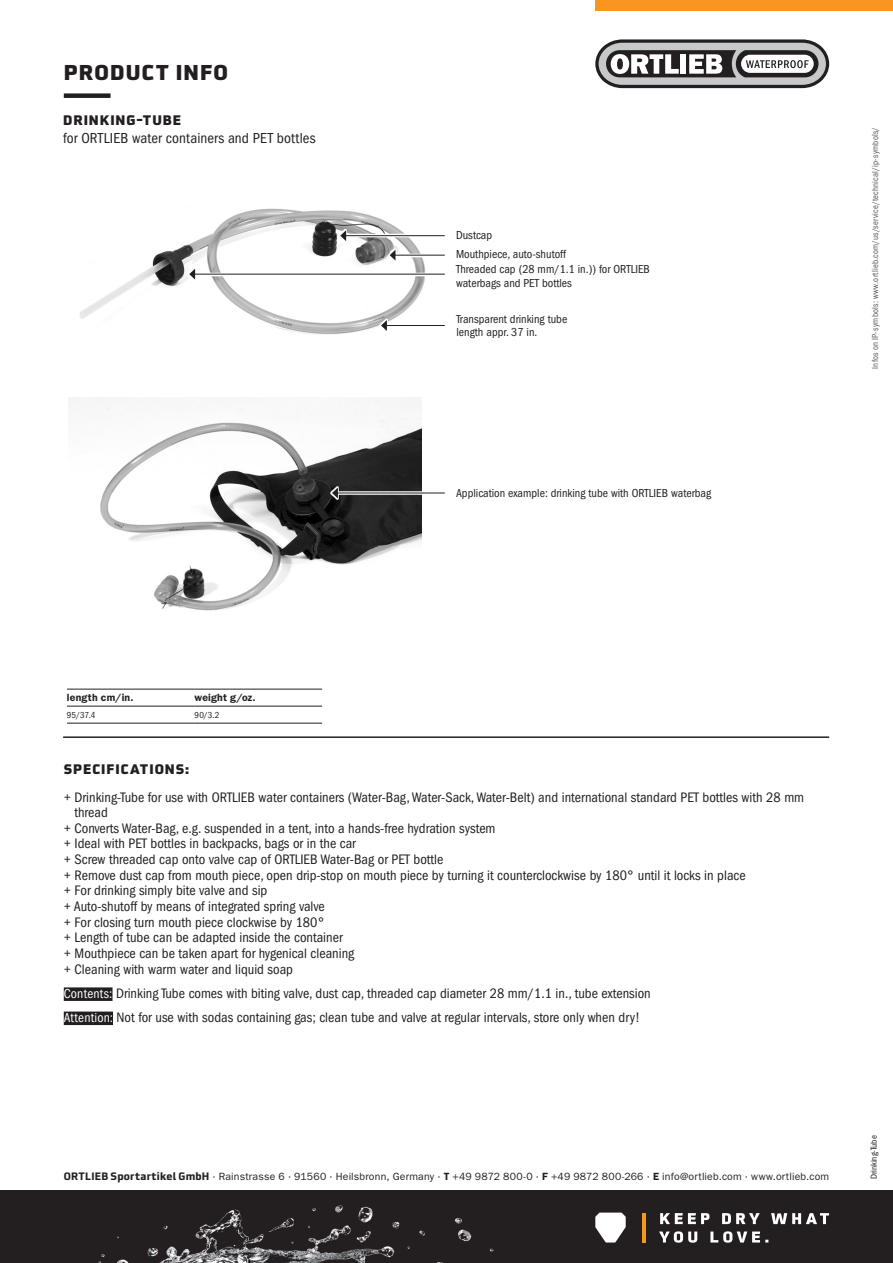
<style>
.page{position:relative;width:893px;height:1263px;background:#fff}
.page>*{position:absolute;margin:0;border:0;box-sizing:border-box;transform-origin:0 0}
.t1{font:900 21px "Utility Pro";letter-spacing:.055em;color:#231f20}
.t2{font:condensed 15px "ITC Franklin Gothic Std";letter-spacing:.01em;color:#231f20}
.Beschreibung{font:condensed 14.25px "ITC Franklin Gothic Std";color:#231f20}
.Beschreibung_ohne_Au{font:condensed 14.25px "ITC Franklin Gothic Std";color:#231f20}
.t3{font:900 13.5px "Utility Pro";letter-spacing:.07em;color:#231f20}
.Bildbeschriftung{font:condensed 12px/13.5px "ITC Franklin Gothic Std";color:#231f20}
.t4{font:10.5px "ITC Franklin Gothic Std";letter-spacing:.02em;color:#231f20}
.t5{font:600 10.5px "ITC Franklin Gothic Std";letter-spacing:.015em;color:#231f20}
.t6{font:condensed 9px "ITC Franklin Gothic Std";letter-spacing:.025em;color:#57585a;scale:.96 1}
.Version{font:condensed 9px "ITC Franklin Gothic Std";color:#231f20}
.s1{font-size:13.5px;color:#fff}
.s2{font-family:"Utility OT";font-weight:700}
.s3{font-weight:600}
</style>
<div class="page">
<svg style="left:595px;top:39px;width:234px;height:49px"></svg>
<div style="left:595px;top:0;width:298px;height:10px;background:#f7971d"></div>
<div style="left:0;top:1191px;width:893px;height:72px;background:#231f20"></div>
<hr style="left:642px;top:1212px;width:3px;height:30px;background:#f7971d">
<svg style="left:595px;top:1212px;width:31px;height:30px"></svg>
<svg style="left:659px;top:1231px;width:109px;height:12px"></svg>
<svg style="left:660px;top:1213px;width:169px;height:11px"></svg>
<img style="left:0;top:1190px;width:512px;height:73px">
<hr style="left:63px;top:736px;width:766px;height:2px;background:#231f20">
<div style="left:64px;top:93px;width:47px;height:5px;background:#231f20"></div>
<img style="left:79px;top:208px;width:346px;height:127px">
<img style="left:68px;top:398px;width:353px;height:213px">
<div style="left:380px;top:319px;width:66px;height:13px;background:#fff"></div>
<hr style="left:386px;top:325px;width:59px;height:1px;background:#231f20">
<svg style="left:381px;top:320px;width:6px;height:11px"></svg>
<svg style="left:331px;top:486px;width:114px;height:14px"></svg>
<hr style="left:337px;top:493px;width:108px;height:1px;background:#231f20">
<svg style="left:332px;top:487px;width:6px;height:11px"></svg>
<svg style="left:188px;top:267px;width:257px;height:14px"></svg>
<hr style="left:194px;top:274px;width:251px;height:1px;background:#231f20">
<svg style="left:189px;top:269px;width:6px;height:11px"></svg>
<svg style="left:388px;top:248px;width:57px;height:14px"></svg>
<hr style="left:395px;top:255px;width:50px;height:1px;background:#231f20">
<svg style="left:390px;top:250px;width:5px;height:11px"></svg>
<svg style="left:339px;top:229px;width:106px;height:13px"></svg>
<hr style="left:345px;top:235px;width:100px;height:1px;background:#231f20">
<svg style="left:340px;top:230px;width:6px;height:11px"></svg>
<div style="left:64px;top:987px;width:49px;height:14px;background:#231f20"></div>
<div style="left:64px;top:1011px;width:49px;height:14px;background:#231f20"></div>
<hr style="left:67px;top:706px;width:128px;height:1px;background:#231f20">
<hr style="left:195px;top:706px;width:127px;height:1px;background:#231f20">
<hr style="left:67px;top:723px;width:128px;height:1px;background:#231f20">
<hr style="left:195px;top:723px;width:127px;height:1px;background:#231f20">
<hr style="left:67px;top:689px;width:128px;height:1px;background:#231f20">
<hr style="left:195px;top:689px;width:127px;height:1px;background:#231f20">
<h1 class="t1" style="left:64px;top:53px;width:166px">PRODUCT INFO</h1>
<p class="t3" style="left:63px;top:108px;width:120px">DRINKING-TUBE</p>
<p class="t2" style="left:63px;top:130px;width:254px">for ORTLIEB water containers and PET bottles</p>
<p class="Bildbeschriftung" style="left:456px;top:228px;width:38px">Dustcap</p>
<p class="Bildbeschriftung" style="left:456px;top:248px;width:111px">Mouthpiece, auto-shutoff</p>
<p class="Bildbeschriftung" style="left:456px;top:263px;width:195px">Threaded cap (28 mm/1.1 in.)) for ORTLIEB waterbags and PET bottles</p>
<p class="Bildbeschriftung" style="left:456px;top:312px;width:112px">Transparent drinking tube</p>
<p class="Bildbeschriftung" style="left:456px;top:326px;width:82px">length appr. 37 in.</p>
<p class="Bildbeschriftung" style="left:456px;top:487px;width:257px">Application example: drinking tube with ORTLIEB waterbag</p>
<p class="t6" style="left:870px;top:369px;width:254px;rotate:-90deg">Infos on IP-symbols: www.ortlieb.com/us/service/technical/ip-symbols/</p>
<p class="t5" style="left:67px;top:691px;width:68px">length cm/in.</p>
<p class="t5" style="left:195px;top:691px;width:63px">weight g/oz.</p>
<p class="Version" style="left:67px;top:710px;width:30px">95/37.4</p>
<p class="Version" style="left:195px;top:710px;width:27px">90/3.2</p>
<p class="t3" style="left:64px;top:757px;width:127px">SPECIFICATIONS:</p>
<p class="Beschreibung" style="left:64px;top:789px;width:742px">+ Drinking-Tube for use with ORTLIEB water containers (Water-Bag, Water-Sack, Water-Belt) and international standard PET bottles with 28 mm</p>
<p class="Beschreibung" style="left:74px;top:804px;width:35px">thread</p>
<p class="Beschreibung" style="left:64px;top:820px;width:433px">+ Converts Water-Bag, e.g. suspended in a tent, into a hands-free hydration system</p>
<p class="Beschreibung" style="left:64px;top:836px;width:294px">+ Ideal with PET bottles in backpacks, bags or in the car</p>
<p class="Beschreibung" style="left:64px;top:851px;width:381px">+ Screw threaded cap onto valve cap of ORTLIEB Water-Bag or PET bottle</p>
<p class="Beschreibung" style="left:64px;top:867px;width:683px">+ Remove dust cap from mouth piece, open drip-stop on mouth piece by turning it counterclockwise by 180° until it locks in place</p>
<p class="Beschreibung" style="left:64px;top:883px;width:205px">+ For drinking simply bite valve and sip</p>
<p class="Beschreibung" style="left:64px;top:898px;width:263px">+ Auto-shutoff by means of integrated spring valve</p>
<p class="Beschreibung" style="left:64px;top:914px;width:263px">+ For closing turn mouth piece clockwise by 180°</p>
<p class="Beschreibung" style="left:64px;top:929px;width:280px">+ Length of tube can be adapted inside the container</p>
<p class="Beschreibung" style="left:64px;top:945px;width:292px">+ Mouthpiece can be taken apart for hygenical cleaning</p>
<p class="Beschreibung" style="left:64px;top:961px;width:231px">+ Cleaning with warm water and liquid soap</p>
<p class="Beschreibung_ohne_Au" style="left:64px;top:985px;width:589px"><span class="s1">Contents:</span> Drinking Tube comes with biting valve, dust cap, threaded cap diameter 28 mm/1.1 in., tube extension</p>
<p class="Beschreibung_ohne_Au" style="left:64px;top:1009px;width:578px"><span class="s1">Attention:</span> Not for use with sodas containing gas; clean tube and valve at regular intervals, store only when dry!</p>
<p class="t4" style="left:64px;top:1170px;width:767px"><span class="s2">ORTLIEB Sportartikel GmbH</span> · Rainstrasse 6 · 91560 · Heilsbronn, Germany · <span class="s3">T</span> +49 9872 800-0 · <span class="s3">F</span> +49 9872 800-266 · <span class="s3">E</span> info@ortlieb.com · www.ortlieb.com</p>
<p class="Version" style="left:869px;top:1179px;width:46px;rotate:-90deg">Drinking-Tube</p>
</div>
